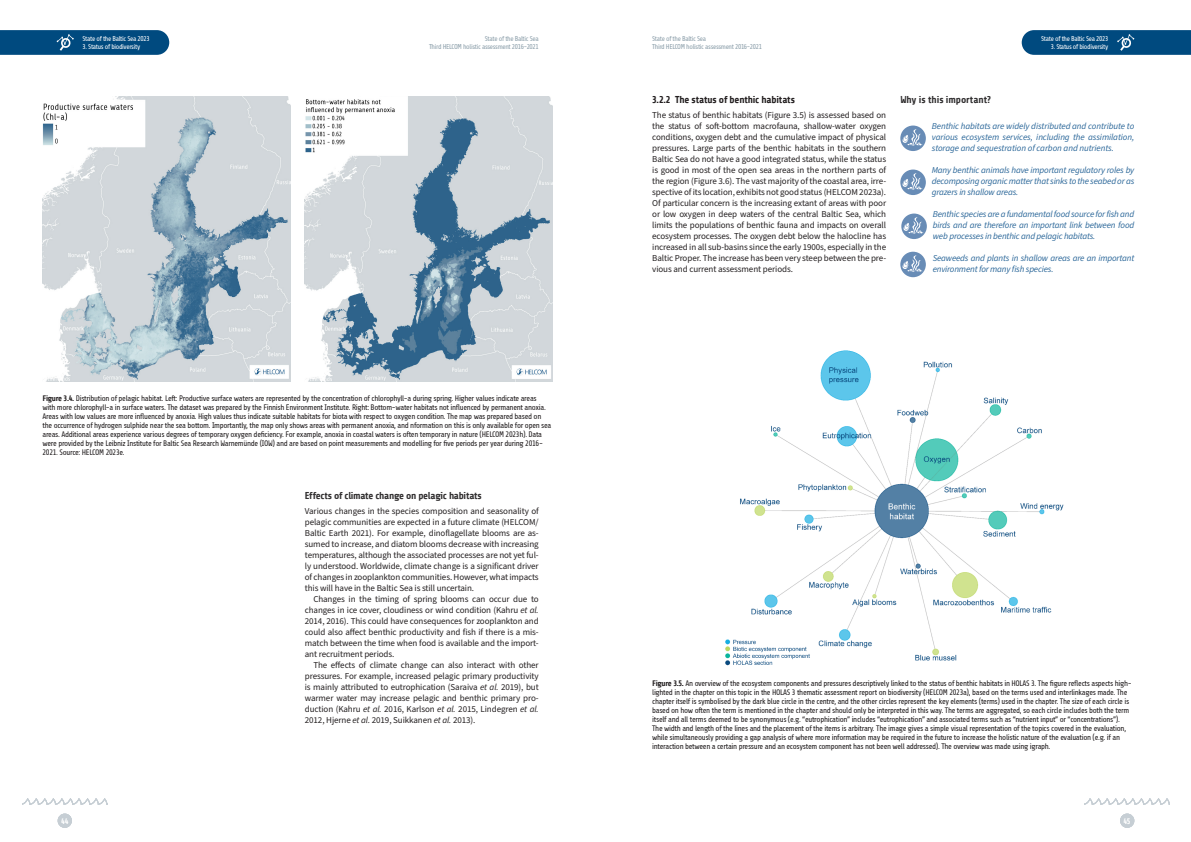
<style>
.page{position:relative;width:1191px;height:842px;background:#fff}
.page>*{position:absolute;margin:0;border:0;box-sizing:border-box;transform-origin:0 0}
.H6_-___x_x_x{font:700 10px "Share";letter-spacing:-.025em;color:#312f30}
.t1{font:700 10px "Share";letter-spacing:-.015em;color:#231f20}
.t2{font:9px/11px "Source Sans Pro";letter-spacing:-.01em;color:#231f20;text-align:justify}
.List_Paragraph{font:italic 9px/11px "Source Sans Pro";letter-spacing:-.02em;color:#2b6799;text-align:justify}
.Body{font:8px/9px "Share";letter-spacing:-.04em;color:#231f20}
.t3{font:700 8px "Share";color:#fff}
.t4{font:7px/8.4px "Share";letter-spacing:-.05em;color:#8c9faa}
.t5{font:7px "Share";letter-spacing:-.05em;color:#fff}
.s1{font-weight:700}
.s2{font-style:italic}
</style>
<div class="page">
<div style="left:1120px;top:814px;width:14px;height:14px;background:#c6ced4;border-radius:50%"></div>
<svg style="left:1084px;top:798px;width:85px;height:7px"></svg>
<div style="left:58px;top:814px;width:14px;height:14px;background:#c6ced4;border-radius:50%"></div>
<svg style="left:22px;top:798px;width:85px;height:7px"></svg>
<svg style="left:1021px;top:30px;width:170px;height:25px;background:#0c5285"></svg>
<svg style="left:0;top:30px;width:169px;height:25px;background:#0a5184"></svg>
<img style="left:42px;top:96px;width:249px;height:285px">
<img style="left:304px;top:96px;width:249px;height:285px">
<img style="left:725px;top:350px;width:339px;height:316px">
<div style="left:900px;top:126px;width:26px;height:25px;background:#688cb6;border-radius:50%"></div>
<svg style="left:902px;top:129px;width:20px;height:17px"></svg>
<div style="left:900px;top:170px;width:26px;height:25px;background:#688cb6;border-radius:50%"></div>
<svg style="left:902px;top:173px;width:20px;height:17px"></svg>
<div style="left:901px;top:214px;width:26px;height:25px;background:#688cb6;border-radius:50%"></div>
<svg style="left:903px;top:217px;width:20px;height:17px"></svg>
<div style="left:900px;top:252px;width:26px;height:25px;background:#688cb6;border-radius:50%"></div>
<svg style="left:902px;top:255px;width:20px;height:17px"></svg>
<p class="t5" style="left:83px;top:35px;width:69px">State of the Baltic Sea 2023</p>
<p class="t5" style="left:83px;top:43px;width:59px">3. Status of biodiversity</p>
<p class="t4" style="left:429px;top:34px;width:111px;text-align:right">State of the Baltic Sea<br>Third HELCOM holistic assessment 2016-2021</p>
<p class="t5" style="left:1041px;top:35px;width:69px">State of the Baltic Sea 2023</p>
<p class="t4" style="left:652px;top:34px;width:111px">State of the Baltic Sea<br>Third HELCOM holistic assessment 2016-2021</p>
<p class="t5" style="left:1050px;top:43px;width:59px">3. Status of biodiversity</p>
<p class="t1" style="left:652px;top:94px;width:144px">3.2.2 The status of benthic habitats</p>
<p class="t2" style="left:652px;top:110px;width:235px">The status of benthic habitats (Figure 3.5) is assessed based on the status of soft-bottom macrofauna, shallow-water oxygen conditions, oxygen debt and the cumulative impact of physical pressures. Large parts of the benthic habitats in the southern Baltic Sea do not have a good integrated status, while the status is good in most of the open sea areas in the northern parts of the region (Figure 3.6). The vast majority of the coastal area, irre&shy;spective of its location, exhibits not good status (HELCOM 2023a).<br>Of particular concern is the increasing extant of areas with poor or low oxygen in deep waters of the central Baltic Sea, which limits the populations of benthic fauna and impacts on overall ecosystem processes. The oxygen debt below the halocline has increased in all sub-basins since the early 1900s, especially in the Baltic Proper. The increase has been very steep between the pre&shy;vious and current assessment periods.</p>
<p class="H6_-___x_x_x" style="left:900px;top:94px;width:92px">Why is this important?</p>
<p class="List_Paragraph" style="left:931px;top:121px;width:204px">Benthic habitats are widely distributed and contribute to various ecosystem services, including the assimilation, storage and sequestration of carbon and nutrients.</p>
<p class="List_Paragraph" style="left:931px;top:165px;width:204px">Many benthic animals have important regulatory roles by decomposing organic matter that sinks to the seabed or as grazers in shallow areas.</p>
<p class="List_Paragraph" style="left:932px;top:209px;width:203px">Benthic species are a fundamental food source for fish and birds and are therefore an important link between food web processes in benthic and pelagic habitats.</p>
<p class="List_Paragraph" style="left:932px;top:253px;width:203px">Seaweeds and plants in shallow areas are an important environment for many fish species.</p>
<p class="Body" style="left:43px;top:394px;width:510px"><span class="s1">Figure 3.4.</span> Distribution of pelagic habitat. Left: Productive surface waters are represented by the concentration of chlorophyll-a during spring. Higher values indicate areas with more chlorophyll-a in surface waters. The dataset was prepared by the Finnish Environment Institute. Right: Bottom-water habitats not influenced by permanent anoxia.<br>Areas with low values are more influenced by anoxia. High values thus indicate suitable habitats for biota with respect to oxygen condition. The map was prepared based on the occurrence of hydrogen sulphide near the sea bottom. Importantly, the map only shows areas with permanent anoxia, and nformation on this is only available for open sea areas. Additional areas experience various degrees of temporary oxygen deficiency. For example, anoxia in coastal waters is often temporary in nature (HELCOM 2023h). Data were provided by the Leibniz Institute for Baltic Sea Research Warnemünde (IOW) and are based on point measurements and modelling for five periods per year during 2016- 2021. Source: HELCOM 2023e.</p>
<p class="t3" style="left:61px;top:817px;width:9px">44</p>
<p class="H6_-___x_x_x" style="left:305px;top:490px;width:178px">Effects of climate change on pelagic habitats</p>
<p class="t2" style="left:305px;top:506px;width:235px">Various changes in the species composition and seasonality of pelagic communities are expected in a future climate (HELCOM/ Baltic Earth 2021). For example, dinoflagellate blooms are as&shy;sumed to increase, and diatom blooms decrease with increasing temperatures, although the associated processes are not yet ful&shy;ly understood. Worldwide, climate change is a significant driver of changes in zooplankton communities. However, what impacts this will have in the Baltic Sea is still uncertain.</p>
<p class="t2" style="left:305px;top:594px;width:235px;text-indent:9px">Changes in the timing of spring blooms can occur due to changes in ice cover, cloudiness or wind condition (Kahru <span class="s2">et al.<br></span>2014, 2016). This could have consequences for zooplankton and could also affect benthic productivity and fish if there is a mis&shy;match between the time when food is available and the import&shy;ant recruitment periods.</p>
<p class="t2" style="left:305px;top:660px;width:235px;text-indent:9px">The effects of climate change can also interact with other pressures. For example, increased pelagic primary productivity is mainly attributed to eutrophication (Saraiva <span class="s2">et al.</span> 2019), but warmer water may increase pelagic and benthic primary pro&shy;duction (Kahru <span class="s2">et al.</span> 2016, Karlson <span class="s2">et al.</span> 2015, Lindegren <span class="s2">et al.<br></span>2012, Hjerne <span class="s2">et al.</span> 2019, Suikkanen <span class="s2">et al.</span> 2013).</p>
<p class="Body" style="left:652px;top:679px;width:481px"><span class="s1">Figure 3.5.</span> An overview of the ecosystem components and pressures descriptively linked to the status of benthic habitats in HOLAS 3. The figure reflects aspects high&shy;lighted in the chapter on this topic in the HOLAS 3 thematic assessment report on biodiversity (HELCOM 2023a), based on the terms used and interlinkages made. The chapter itself is symbolised by the dark blue circle in the centre, and the other circles represent the key elements (terms) used in the chapter. The size of each circle is based on how often the term is mentioned in the chapter and should only be interpreted in this way. The terms are aggregated, so each circle includes both the term itself and all terms deemed to be synonymous (e.g. “eutrophication” includes “eutrophication” and associated terms such as “nutrient input” or “concentrations”).<br>The width and length of the lines and the placement of the items is arbitrary. The image gives a simple visual representation of the topics covered in the evaluation, while simultaneously providing a gap analysis of where more information may be required in the future to increase the holistic nature of the evaluation (e.g. if an interaction between a certain pressure and an ecosystem component has not been well addressed). The overview was made using igraph.</p>
<p class="t3" style="left:1123px;top:817px;width:9px">45</p>
</div>
